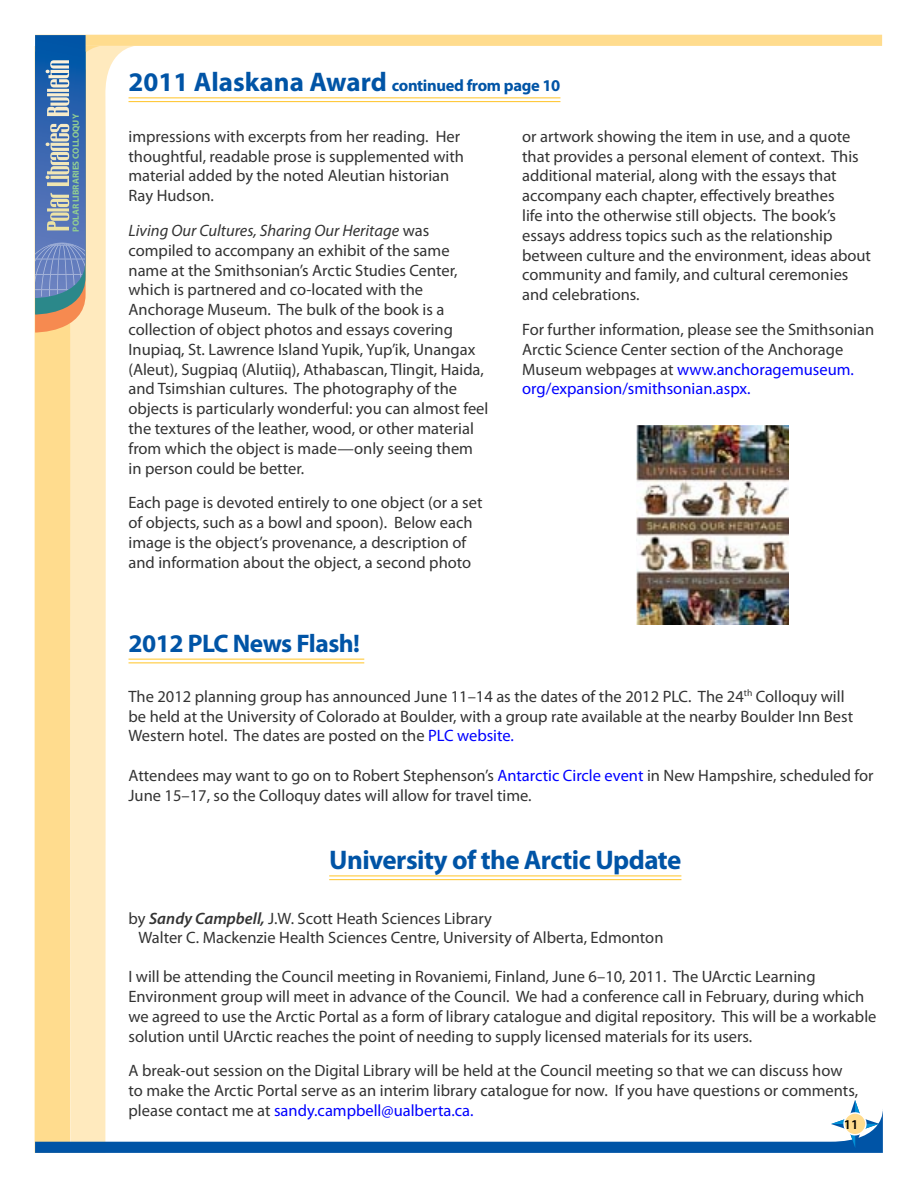
<style>
.page{position:relative;width:918px;height:1188px;background:#fff}
.page>*{position:absolute;margin:0;border:0;box-sizing:border-box;transform-origin:0 0}
.t1{font:700 27px "Myriad Pro";letter-spacing:-.02em;color:#0054a6}
.t2{font:700 25.5px "Myriad Pro";letter-spacing:-.02em;color:#0054a6}
.t3{font:16.5px/19.8px "Myriad Pro";color:#333}
.t4{font:700 16.5px "Myriad Pro";letter-spacing:-.02em;color:#0054a6}
.t5{font:600 13.5px "Myriad Pro";color:#000}
.t6{font:700 9px "Myriad Pro";color:#91cd92}
.s1{font-size:27px}
.s2{color:#00f}
.s3{font-style:italic}
.s4{font-weight:600;font-style:italic}
</style>
<div class="page">
<svg style="left:100px;top:333px;width:35px;height:767px"></svg>
<svg style="left:35px;top:333px;width:65px;height:767px;background:#ffe2a4"></svg>
<svg style="left:35px;top:35px;width:847px;height:298px"></svg>
<hr style="left:129px;top:97px;width:431px;height:1px;background:#ffc425">
<hr style="left:129px;top:101px;width:431px;height:1px;background:#ffc425">
<img style="left:636px;top:425px;width:152px;height:199px">
<svg style="left:35px;top:1100px;width:848px;height:53px"></svg>
<div style="left:844px;top:1113px;width:22px;height:22px;background:#ffdc8e;border-radius:50%"></div>
<div style="left:843px;top:1112px;width:24px;height:24px;border:2px solid #fff;border-radius:50%"></div>
<hr style="left:329px;top:876px;width:352px;height:1px;background:#ffc425">
<hr style="left:329px;top:879px;width:352px;height:1px;background:#ffc425">
<hr style="left:129px;top:659px;width:235px;height:1px;background:#ffc425">
<hr style="left:129px;top:663px;width:235px;height:1px;background:#ffc425">
<p class="t6" style="left:70px;top:232px;width:119px;rotate:-90deg">POLAR LIBRARIES COLLOQUY</p>
<p class="t4" style="left:129px;top:74px;width:433px"><span class="s1">2011 Alaskana Award</span> continued from page 10</p>
<p class="t3" style="left:522px;top:126px;width:350px">or artwork showing the item in use, and a quote that provides a personal element of context. This additional material, along with the essays that accompany each chapter, effectively breathes<br>life into the otherwise still objects. The book’s essays address topics such as the relationship between culture and the environment, ideas about community and family, and cultural ceremonies and celebrations.</p>
<p class="t3" style="left:522px;top:319px;width:354px">For further information, please see the Smithsonian Arctic Science Center section of the Anchorage Museum webpages at <span class="s2">www.anchoragemuseum. org/expansion/smithsonian.aspx.</span></p>
<p class="t3" style="left:129px;top:126px;width:337px">impressions with excerpts from her reading. Her thoughtful, readable prose is supplemented with material added by the noted Aleutian historian Ray Hudson.</p>
<p class="t3" style="left:129px;top:220px;width:361px"><span class="s3">Living Our Cultures, Sharing Our Heritage</span> was compiled to accompany an exhibit of the same name at the Smithsonian’s Arctic Studies Center, which is partnered and co-located with the Anchorage Museum. The bulk of the book is a collection of object photos and essays covering Inupiaq, St. Lawrence Island Yupik, Yup’ik, Unangax (Aleut), Sugpiaq (Alutiiq), Athabascan, Tlingit, Haida, and Tsimshian cultures. The photography of the objects is particularly wonderful: you can almost feel the textures of the leather, wood, or other material from which the object is made—only seeing them in person could be better.</p>
<p class="t3" style="left:129px;top:493px;width:356px">Each page is devoted entirely to one object (or a set of objects, such as a bowl and spoon). Below each image is the object’s provenance, a description of and information about the object, a second photo</p>
<h2 class="t2" style="left:129px;top:627px;width:233px">2012 PLC News Flash!</h2>
<p class="t3" style="left:129px;top:686px;width:726px">The 2012 planning group has announced June 11–14 as the dates of the 2012 PLC. The 24<sup>th</sup> Colloquy will be held at the University of Colorado at Boulder, with a group rate available at the nearby Boulder Inn Best<br>Western hotel. The dates are posted on the <span class="s2">PLC website.</span></p>
<p class="t3" style="left:129px;top:765px;width:747px">Attendees may want to go on to Robert Stephenson’s <span class="s2">Antarctic Circle event</span> in New Hampshire, scheduled for<br>June 15–17, so the Colloquy dates will allow for travel time.</p>
<h1 class="t1" style="left:329px;top:842px;width:354px">University of the Arctic Update</h1>
<p class="t3" style="left:138px;top:908px;width:527px;text-indent:-10px">by <span class="s4">Sandy Campbell,</span> J.W. Scott Heath Sciences Library<br>Walter C. Mackenzie Health Sciences Centre, University of Alberta, Edmonton</p>
<p class="t3" style="left:129px;top:966px;width:749px">I will be attending the Council meeting in Rovaniemi, Finland, June 6–10, 2011. The UArctic Learning Environment group will meet in advance of the Council. We had a conference call in February, during which we agreed to use the Arctic Portal as a form of library catalogue and digital repository. This will be a workable solution until UArctic reaches the point of needing to supply licensed materials for its users.</p>
<p class="t3" style="left:129px;top:1061px;width:731px">A break-out session on the Digital Library will be held at the Council meeting so that we can discuss how to make the Arctic Portal serve as an interim library catalogue for now. If you have questions or comments, please contact me at <span class="s2">sandy.campbell@ualberta.ca.</span></p>
<p class="t5" style="left:844px;top:1116px;width:16px">11</p>
</div>
